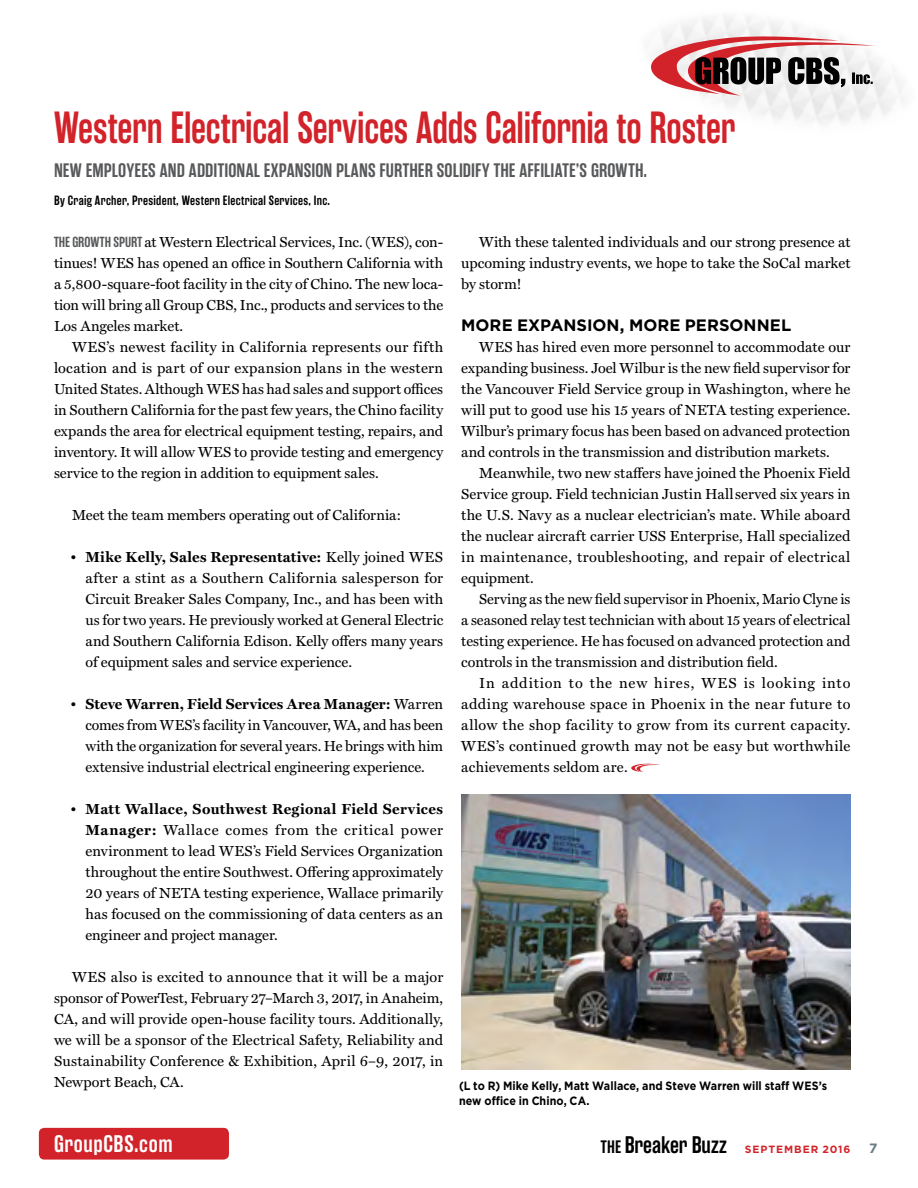
<style>
.page{position:relative;width:918px;height:1188px;background:#fff}
.page>*{position:absolute;margin:0;border:0;box-sizing:border-box;transform-origin:0 0}
.t1{font:600 45px "Rama Gothic E";color:#d2232a;scale:.9 1}
.t2{font:600 24px "Rama Gothic E";letter-spacing:-.005em;color:#000}
.t3{font:600 24px "Rama Gothic E";letter-spacing:.025em;color:#fff}
.t4{font:600 19.5px "Rama Gothic E";letter-spacing:.01em;color:#58595b}
.t5{font:700 16.5px "Gotham";color:#000}
.t6{font:14.7px/21px "Miller Text";letter-spacing:.005em;color:#000;text-align:justify}
.t7{font:600 13.5px "Rama Gothic E";letter-spacing:.025em;color:#000}
.t8{font:700 13.5px "Gotham";color:#6b7b84}
.t9{font:700 12px/15px "Gotham";letter-spacing:.005em;color:#000;scale:.9 1}
.t10{font:700 10.5px "Gotham";letter-spacing:.09em;color:#d2232a}
.s1{font-family:"Rama Gothic E";font-weight:600;color:#58595b}
.s2{font-weight:700}
.s3{font-size:18px}
</style>
<div class="page">
<div style="left:39px;top:1128px;width:190px;height:32px;background:#d2232a;border-radius:5px"></div>
<svg style="left:651px;top:34px;width:227px;height:62px"></svg>
<svg style="left:631px;top:763px;width:29px;height:9px"></svg>
<img style="left:461px;top:795px;width:389px;height:275px">
<h1 class="t1" style="left:54px;top:103px;width:759px">Western Electrical Services Adds California to Roster</h1>
<h3 class="t4" style="left:54px;top:159px;width:595px">NEW EMPLOYEES AND ADDITIONAL EXPANSION PLANS FURTHER SOLIDIFY THE AFFILIATE’S GROWTH.</h3>
<p class="t7" style="left:54px;top:193px;width:278px">By Craig Archer, President, Western Electrical Services, Inc.</p>
<p class="t6" style="left:54px;top:231px;width:391px"><span class="s1">THE GROWTH SPURT</span> at Western Electrical Services, Inc. (WES), con&shy;tinues! WES has opened an office in Southern California with a 5,800-square-foot facility in the city of Chino. The new loca&shy;tion will bring all Group CBS, Inc., products and services to the Los Angeles market.</p>
<p class="t6" style="left:54px;top:336px;width:391px;text-indent:18px">WES’s newest facility in California represents our fifth location and is part of our expansion plans in the western United States. Although WES has had sales and support offices in Southern California for the past few years, the Chino facility expands the area for electrical equipment testing, repairs, and inventory. It will allow WES to provide testing and emergency service to the region in addition to equipment sales.</p>
<p class="t6" style="left:72px;top:504px;width:331px">Meet the team members operating out of California:</p>
<p class="t6" style="left:85px;top:546px;width:359px;text-indent:-15px">• <span class="s2">Mike Kelly, Sales Representative:</span> Kelly joined WES after a stint as a Southern California salesperson for Circuit Breaker Sales Company, Inc., and has been with us for two years. He previously worked at General Electric and Southern California Edison. Kelly offers many years of equipment sales and service experience.</p>
<p class="t6" style="left:86px;top:693px;width:359px;text-indent:-15px">• <span class="s2">Steve Warren, Field Services Area Manager:</span> Warren comes from WES’s facility in Vancouver, WA, and has been with the organization for several years. He brings with him extensive industrial electrical engineering experience.</p>
<p class="t6" style="left:85px;top:798px;width:359px;text-indent:-15px">• <span class="s2">Matt Wallace, Southwest Regional Field Services Manager:</span> Wallace comes from the critical power environment to lead WES’s Field Services Organization throughout the entire Southwest. Offering approximately 20 years of NETA testing experience, Wallace primarily has focused on the commissioning of data centers as an engineer and project manager.</p>
<p class="t6" style="left:54px;top:966px;width:391px;text-indent:18px">WES also is excited to announce that it will be a major sponsor of PowerTest, February 27–March 3, 2017, in Anaheim, CA, and will provide open-house facility tours. Additionally, we will be a sponsor of the Electrical Safety, Reliability and Sustainability Conference &amp; Exhibition, April 6–9, 2017, in Newport Beach, CA.</p>
<p class="t6" style="left:461px;top:231px;width:391px;text-indent:18px">With these talented individuals and our strong presence at upcoming industry events, we hope to take the SoCal market by storm!</p>
<p class="t5" style="left:461px;top:314px;width:332px">MORE EXPANSION, MORE PERSONNEL</p>
<p class="t6" style="left:461px;top:336px;width:391px;text-indent:18px">WES has hired even more personnel to accommodate our expanding business. Joel Wilbur is the new field supervisor for the Vancouver Field Service group in Washington, where he will put to good use his 15 years of NETA testing experience.<br>Wilbur’s primary focus has been based on advanced protection and controls in the transmission and distribution markets.</p>
<p class="t6" style="left:461px;top:462px;width:391px;text-indent:18px">Meanwhile, two new staffers have joined the Phoenix Field Service group. Field technician Justin Hall served six years in the U.S. Navy as a nuclear electrician’s mate. While aboard the nuclear aircraft carrier USS Enterprise, Hall specialized in maintenance, troubleshooting, and repair of electrical equipment.</p>
<p class="t6" style="left:461px;top:588px;width:391px;text-indent:18px">Serving as the new field supervisor in Phoenix, Mario Clyne is a seasoned relay test technician with about 15 years of electrical testing experience. He has focused on advanced protection and controls in the transmission and distribution field.</p>
<p class="t6" style="left:461px;top:672px;width:391px;text-indent:18px">In addition to the new hires, WES is looking into adding warehouse space in Phoenix in the near future to allow the shop facility to grow from its current capacity.<br>WES’s continued growth may not be easy but worthwhile achievements seldom are.</p>
<p class="t9" style="left:459px;top:1078px;width:411px">(L to R) Mike Kelly, Matt Wallace, and Steve Warren will staff WES’s new office in Chino, CA.</p>
<h2 class="t3" style="left:54px;top:1130px;width:120px">GroupCBS.com</h2>
<h2 class="t2" style="left:601px;top:1131px;width:128px"><span class="s3">THE</span> Breaker Buzz</h2>
<p class="t10" style="left:745px;top:1142px;width:107px">SEPTEMBER 2016</p>
<p class="t8" style="left:869px;top:1139px;width:10px">7</p>
</div>
